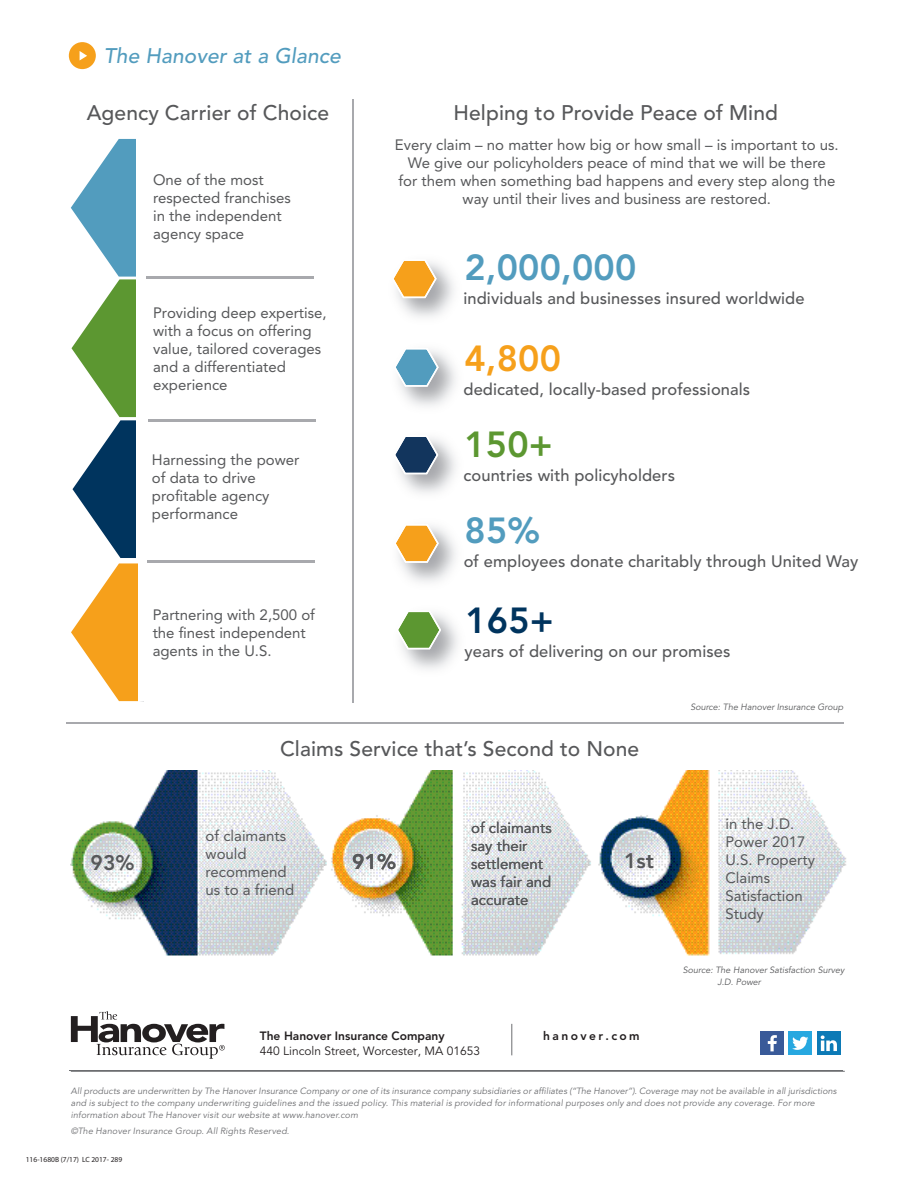
<style>
.page{position:relative;width:918px;height:1188px;background:#fff}
.page>*{position:absolute;margin:0;border:0;box-sizing:border-box;transform-origin:0 0}
.t1{font:800 36px "Avenir LT Std";letter-spacing:.005em;color:#529cbe}
.t2{font:800 36px "Avenir LT Std";color:#f6a01b}
.t3{font:800 36px "Avenir LT Std";color:#5c9731}
.t4{font:800 36px "Avenir LT Std";color:#00345e}
.t5{font:500 21px "Avenir LT Std";letter-spacing:.005em;color:#57585a}
.t6{font:italic 500 21px "Avenir LT Std";letter-spacing:.005em;color:#529cbe}
.t7{font:800 21px "Avenir LT Std";color:#57585a}
.t8{font:500 16.5px "Avenir LT Std";letter-spacing:.005em;color:#57585a}
.t9{font:15px/18px "Avenir LT Std";color:#57585a}
.t10{font:12px "Avenir LT Std";color:#231f20}
.t11{font:800 12px "Avenir LT Std";color:#231f20}
.t12{font:800 12px "Avenir LT Std";letter-spacing:.2em;color:#231f20}
.t13{font:italic 9px/12px "Avenir LT Std";letter-spacing:.015em;color:#6c6d70}
.t14{font:italic 9px/12px "Avenir LT Std";color:#57585a}
.t15{font:7.5px "Myriad Pro";color:#231f20}
</style>
<div class="page">
<div style="left:761px;top:1032px;width:23px;height:23px;background:#395a99"></div>
<svg style="left:768px;top:1035px;width:9px;height:16px"></svg>
<div style="left:789px;top:1032px;width:23px;height:23px;background:#27a8e0"></div>
<svg style="left:792px;top:1037px;width:16px;height:13px"></svg>
<div style="left:817px;top:1032px;width:24px;height:23px;background:#0c7ab6"></div>
<svg style="left:821px;top:1035px;width:16px;height:16px"></svg>
<hr style="left:69px;top:1070px;width:774px;height:1px;background:#6c6d70">
<hr style="left:146px;top:276px;width:167px;height:3px;background:#a8a9ad">
<hr style="left:148px;top:419px;width:168px;height:3px;background:#a8a9ad">
<hr style="left:352px;top:100px;width:2px;height:603px;background:#a8a9ad">
<svg style="left:71px;top:139px;width:67px;height:562px"></svg>
<hr style="left:148px;top:560px;width:167px;height:3px;background:#a8a9ad">
<hr style="left:66px;top:722px;width:778px;height:2px;background:#a8a9ad">
<div style="left:69px;top:42px;width:27px;height:27px;background:#f6a01b;border-radius:50%"></div>
<svg style="left:80px;top:51px;width:7px;height:9px"></svg>
<svg style="left:392px;top:258px;width:46px;height:41px"></svg>
<svg style="left:394px;top:434px;width:45px;height:41px"></svg>
<svg style="left:397px;top:609px;width:45px;height:41px"></svg>
<svg style="left:394px;top:347px;width:46px;height:40px"></svg>
<svg style="left:394px;top:523px;width:46px;height:41px"></svg>
<img style="left:70px;top:770px;width:776px;height:186px">
<hr style="left:71px;top:1071px;width:774px;height:1px;background:#6c6d70">
<svg style="left:71px;top:1011px;width:154px;height:48px"></svg>
<hr style="left:511px;top:1024px;width:1px;height:31px;background:#6c6d70">
<h2 class="t6" style="left:104px;top:44px;width:238px">The Hanover at a Glance</h2>
<h2 class="t5" style="left:87px;top:100px;width:244px">Agency Carrier of Choice</h2>
<p class="t9" style="left:153px;top:171px;width:139px">One of the most respected franchises in the independent agency space</p>
<p class="t9" style="left:153px;top:304px;width:175px">Providing deep expertise, with a focus on offering value, tailored coverages and a differentiated experience</p>
<p class="t9" style="left:152px;top:451px;width:149px">Harnessing the power of data to drive profitable agency performance</p>
<p class="t9" style="left:153px;top:606px;width:164px">Partnering with 2,500 of the finest independent agents in the U.S.</p>
<h2 class="t5" style="left:454px;top:101px;width:326px">Helping to Provide Peace of Mind</h2>
<p class="t9" style="left:395px;top:136px;width:445px;text-align:center">Every claim – no matter how big or how small – is important to us.<br>We give our policyholders peace of mind that we will be there<br>for them when something bad happens and every step along the way until their lives and business are restored.</p>
<h1 class="t1" style="left:464px;top:246px;width:173px">2,000,000</h1>
<p class="t8" style="left:464px;top:289px;width:343px">individuals and businesses insured worldwide</p>
<h1 class="t2" style="left:464px;top:338px;width:98px">4,800</h1>
<p class="t8" style="left:464px;top:380px;width:288px">dedicated, locally-based professionals</p>
<h1 class="t3" style="left:464px;top:424px;width:90px">150+</h1>
<p class="t8" style="left:464px;top:466px;width:213px">countries with policyholders</p>
<h1 class="t1" style="left:465px;top:509px;width:77px">85%</h1>
<p class="t8" style="left:464px;top:552px;width:396px">of employees donate charitably through United Way</p>
<h1 class="t4" style="left:465px;top:599px;width:90px">165+</h1>
<p class="t8" style="left:464px;top:642px;width:267px">years of delivering on our promises</p>
<p class="t14" style="left:690px;top:701px;width:154px">Source: The Hanover Insurance Group</p>
<h2 class="t7" style="left:91px;top:850px;width:45px">93%</h2>
<h2 class="t5" style="left:280px;top:737px;width:361px">Claims Service that’s Second to None</h2>
<p class="t9" style="left:206px;top:827px;width:90px">of claimants would recommend us to a friend</p>
<h2 class="t7" style="left:352px;top:850px;width:45px">91%</h2>
<p class="t9" style="left:471px;top:819px;width:82px">of claimants say their settlement was fair and accurate</p>
<h2 class="t7" style="left:624px;top:848px;width:31px">1st</h2>
<p class="t11" style="left:260px;top:1029px;width:186px">The Hanover Insurance Company</p>
<p class="t10" style="left:260px;top:1044px;width:222px">440 Lincoln Street, Worcester, MA 01653</p>
<p class="t12" style="left:543px;top:1029px;width:98px">hanover.com</p>
<p class="t9" style="left:725px;top:814px;width:91px">in the J.D.<br>Power 2017<br>U.S. Property<br>Claims<br>Satisfaction<br>Study</p>
<p class="t14" style="left:717px;top:964px;width:129px;text-indent:-34px">Source: The Hanover Satisfaction Survey<br>J.D. Power</p>
<p class="t13" style="left:71px;top:1085px;width:767px">All products are underwritten by The Hanover Insurance Company or one of its insurance company subsidiaries or affiliates (“The Hanover”). Coverage may not be available in all jurisdictions and is subject to the company underwriting guidelines and the issued policy. This material is provided for informational purposes only and does not provide any coverage. For more information about The Hanover visit our website at www.hanover.com</p>
<p class="t13" style="left:71px;top:1126px;width:220px">©The Hanover Insurance Group. All Rights Reserved.</p>
<p class="t15" style="left:26px;top:1154px;width:98px">116-1680B (7/17) LC 2017- 289</p>
</div>
